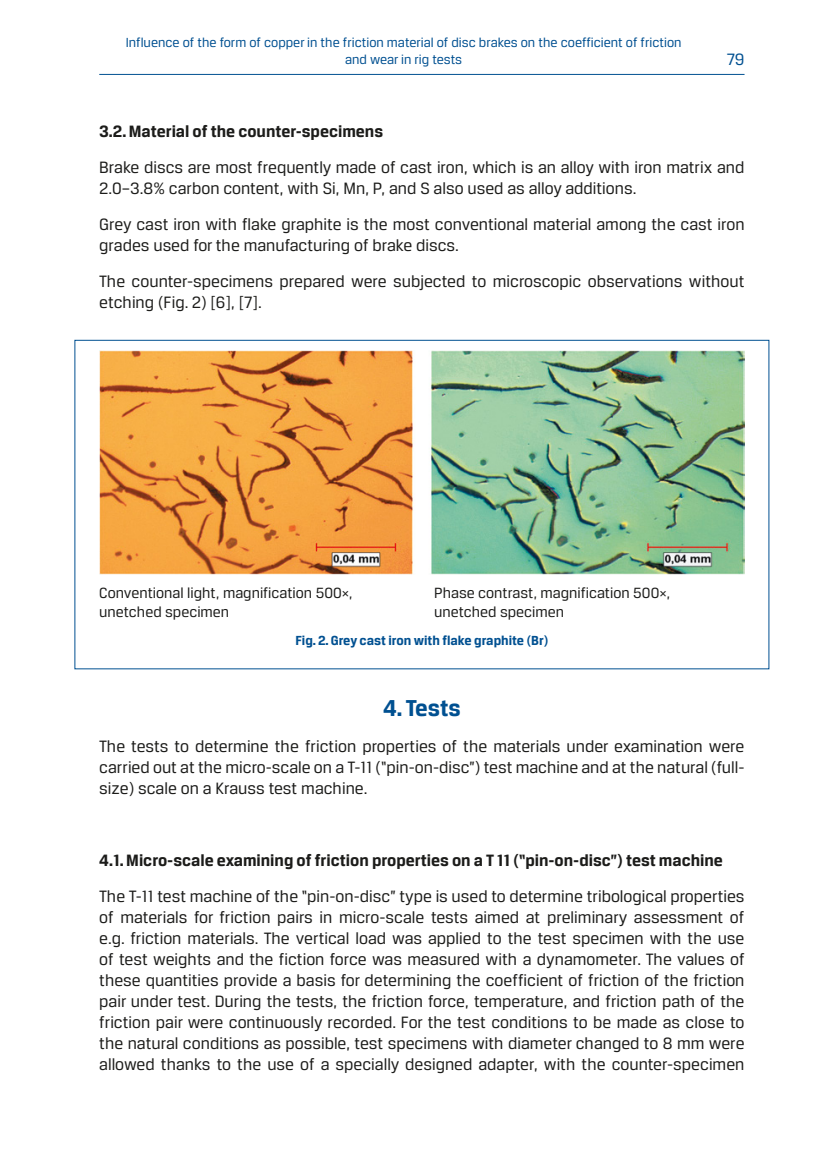
<style>
.page{position:relative;width:819px;height:1161px;background:#fff}
.page>*{position:absolute;margin:0;border:0;box-sizing:border-box;transform-origin:0 0}
.rozdzial_maly_ang{font:700 24.5px "Breuer Text";color:#005091}
.podstawowy_ang{font:17.5px/21px "Breuer Text";color:#1c1c1a}
.podstawowy_ang-2{font:700 17.5px "Breuer Text";color:#1c1c1a}
.podst_ang{font:17.5px "Breuer Text";color:#005091}
.podstawowy_ang-3{font:15.75px "Breuer Text";color:#1c1c1a}
.t1{font:14px/16.8px "Breuer Text";color:#005091;text-align:center}
.podst_ang-2{font:700 14px "Breuer Text";color:#005091}
</style>
<div class="page">
<hr style="left:99px;top:74px;width:645px;height:1px;background:#005091">
<img style="left:99px;top:351px;width:645px;height:223px">
<p class="t1" style="left:126px;top:34px;width:557px">Influence of the form of copper in the friction material of disc brakes on the coefficient of friction and wear in rig tests</p>
<p class="podst_ang" style="left:726px;top:50px;width:19px">79</p>
<p class="podstawowy_ang-2" style="left:99px;top:122px;width:285px">3.2. Material of the counter-specimens</p>
<p class="podstawowy_ang" style="left:99px;top:157px;width:646px">Brake discs are most frequently made of cast iron, which is an alloy with iron matrix and<br>2.0–3.8% carbon content, with Si, Mn, P, and S also used as alloy additions.</p>
<p class="podstawowy_ang" style="left:99px;top:214px;width:646px">Grey cast iron with flake graphite is the most conventional material among the cast iron grades used for the manufacturing of brake discs.</p>
<p class="podstawowy_ang" style="left:99px;top:270px;width:646px">The counter-specimens prepared were subjected to microscopic observations without etching (Fig. 2) [6], [7].</p>
<p class="podstawowy_ang-3" style="left:99px;top:584px;width:255px">Conventional light, magnification 500×,</p>
<p class="podstawowy_ang-3" style="left:99px;top:603px;width:131px">unetched specimen</p>
<p class="podstawowy_ang-3" style="left:434px;top:584px;width:237px">Phase contrast, magnification 500×,</p>
<p class="podstawowy_ang-3" style="left:434px;top:603px;width:131px">unetched specimen</p>
<p class="podst_ang-2" style="left:295px;top:632px;width:254px">Fig. 2. Grey cast iron with flake graphite (Br)</p>
<p class="rozdzial_maly_ang" style="left:383px;top:695px;width:79px">4. Tests</p>
<p class="podstawowy_ang" style="left:99px;top:736px;width:646px;text-align:justify">The tests to determine the friction properties of the materials under examination were carried out at the micro-scale on a T-11 (“pin-on-disc”) test machine and at the natural (full&shy;size) scale on a Krauss test machine.</p>
<p class="podstawowy_ang-2" style="left:99px;top:851px;width:625px">4.1. Micro-scale examining of friction properties on a T 11 (“pin-on-disc”) test machine</p>
<p class="podstawowy_ang" style="left:99px;top:885px;width:646px;text-align:justify">The T-11 test machine of the “pin-on-disc” type is used to determine tribological properties of materials for friction pairs in micro-scale tests aimed at preliminary assessment of e.g. friction materials. The vertical load was applied to the test specimen with the use of test weights and the fiction force was measured with a dynamometer. The values of these quantities provide a basis for determining the coefficient of friction of the friction pair under test. During the tests, the friction force, temperature, and friction path of the friction pair were continuously recorded. For the test conditions to be made as close to the natural conditions as possible, test specimens with diameter changed to 8 mm were allowed thanks to the use of a specially designed adapter, with the counter-specimen</p>
</div>
